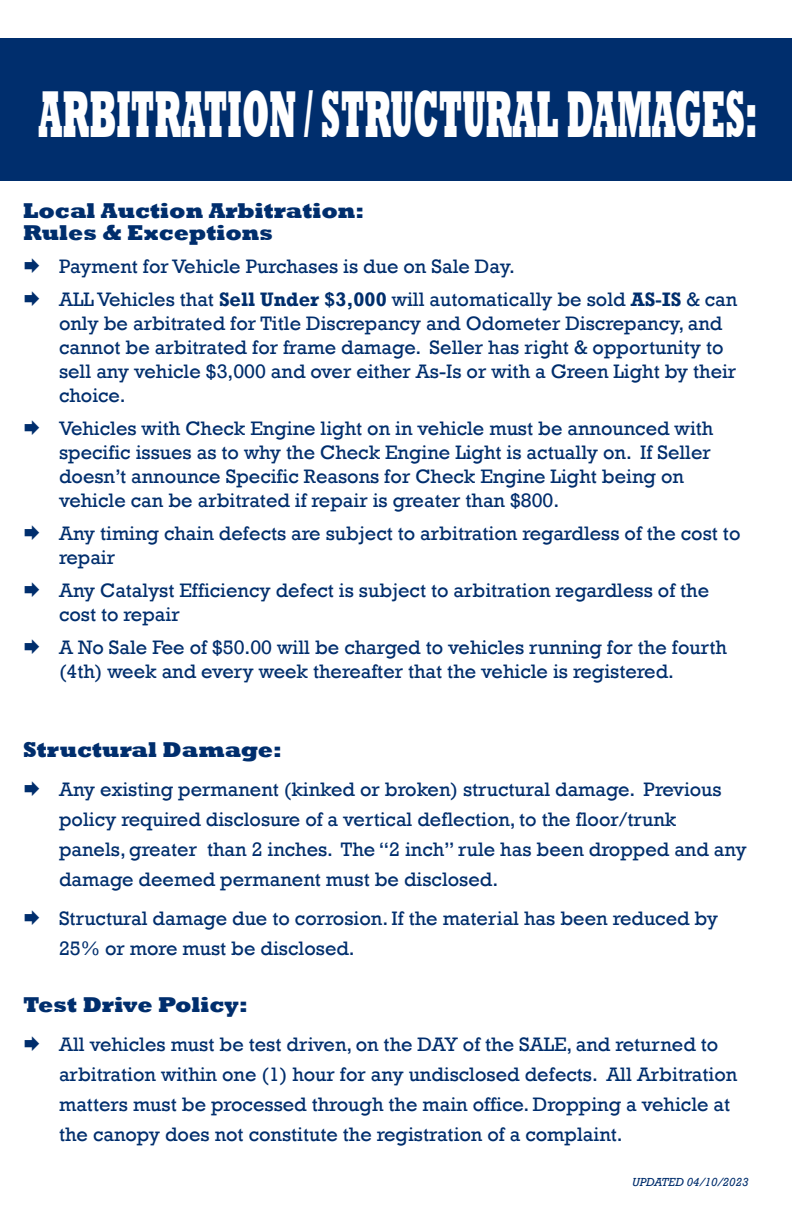
<style>
.page{position:relative;width:792px;height:1224px;background:#fff}
.page>*{position:absolute;margin:0;border:0;box-sizing:border-box;transform-origin:0 0}
.t1{font:800 68px "Rockwell";color:#fff;scale:.46 1}
.t2{font:800 22px/22px "Rockwell";color:#002e6d}
.t3{font:20px/24px "Rockwell";color:#002e6d}
.t4{font:italic 12px "Rockwell";color:#002e6d}
.s1{font-weight:700}
</style>
<div class="page">
<div style="left:0;top:38px;width:792px;height:142px;background:#002e6d"></div>
<h1 class="t1" style="left:39px;top:90px;width:1565px">ARBITRATION / STRUCTURAL DAMAGES:</h1>
<p class="t2" style="left:23px;top:202px;width:343px">Local Auction Arbitration:<br>Rules &amp; Exceptions</p>
<p class="t3" style="left:23px;top:256px;width:493px">◻ Payment for Vehicle Purchases is due on Sale Day.</p>
<p class="t3" style="left:59px;top:289px;width:680px;text-indent:-36px">◻ ALL Vehicles that <span class="s1">Sell Under $3,000</span> will automatically be sold <span class="s1">AS-IS</span> &amp; can only be arbitrated for Title Discrepancy and Odometer Discrepancy, and cannot be arbitrated for frame damage. Seller has right &amp; opportunity to sell any vehicle $3,000 and over either As-Is or with a Green Light by their choice.</p>
<p class="t3" style="left:59px;top:418px;width:656px;text-indent:-36px">◻ Vehicles with Check Engine light on in vehicle must be announced with specific issues as to why the Check Engine Light is actually on. If Seller doesn’t announce Specific Reasons for Check Engine Light being on vehicle can be arbitrated if repair is greater than $800.</p>
<p class="t3" style="left:59px;top:523px;width:683px;text-indent:-36px">◻ Any timing chain defects are subject to arbitration regardless of the cost to repair</p>
<p class="t3" style="left:59px;top:580px;width:652px;text-indent:-36px">◻ Any Catalyst Efficiency defect is subject to arbitration regardless of the cost to repair</p>
<p class="t3" style="left:59px;top:637px;width:669px;text-indent:-36px">◻ A No Sale Fee of $50.00 will be charged to vehicles running for the fourth (4th) week and every week thereafter that the vehicle is registered.</p>
<p class="t2" style="left:23px;top:741px;width:260px">Structural Damage:</p>
<p class="t3" style="left:59px;top:777px;width:689px;line-height:30px;text-indent:-36px">◻ Any existing permanent (kinked or broken) structural damage. Previous policy required disclosure of a vertical deflection, to the floor/trunk panels, greater than 2 inches. The “2 inch” rule has been dropped and any damage deemed permanent must be disclosed.</p>
<p class="t3" style="left:59px;top:906px;width:660px;line-height:30px;text-indent:-36px">◻ Structural damage due to corrosion. If the material has been reduced by<br>25% or more must be disclosed.</p>
<p class="t2" style="left:23px;top:996px;width:226px">Test Drive Policy:</p>
<p class="t3" style="left:59px;top:1031px;width:680px;line-height:30px;text-indent:-36px">◻ All vehicles must be test driven, on the DAY of the SALE, and returned to arbitration within one (1) hour for any undisclosed defects. All Arbitration matters must be processed through the main office. Dropping a vehicle at the canopy does not constitute the registration of a complaint.</p>
<p class="t4" style="left:632px;top:1178px;width:118px">UPDATED 04/10/2023</p>
</div>
